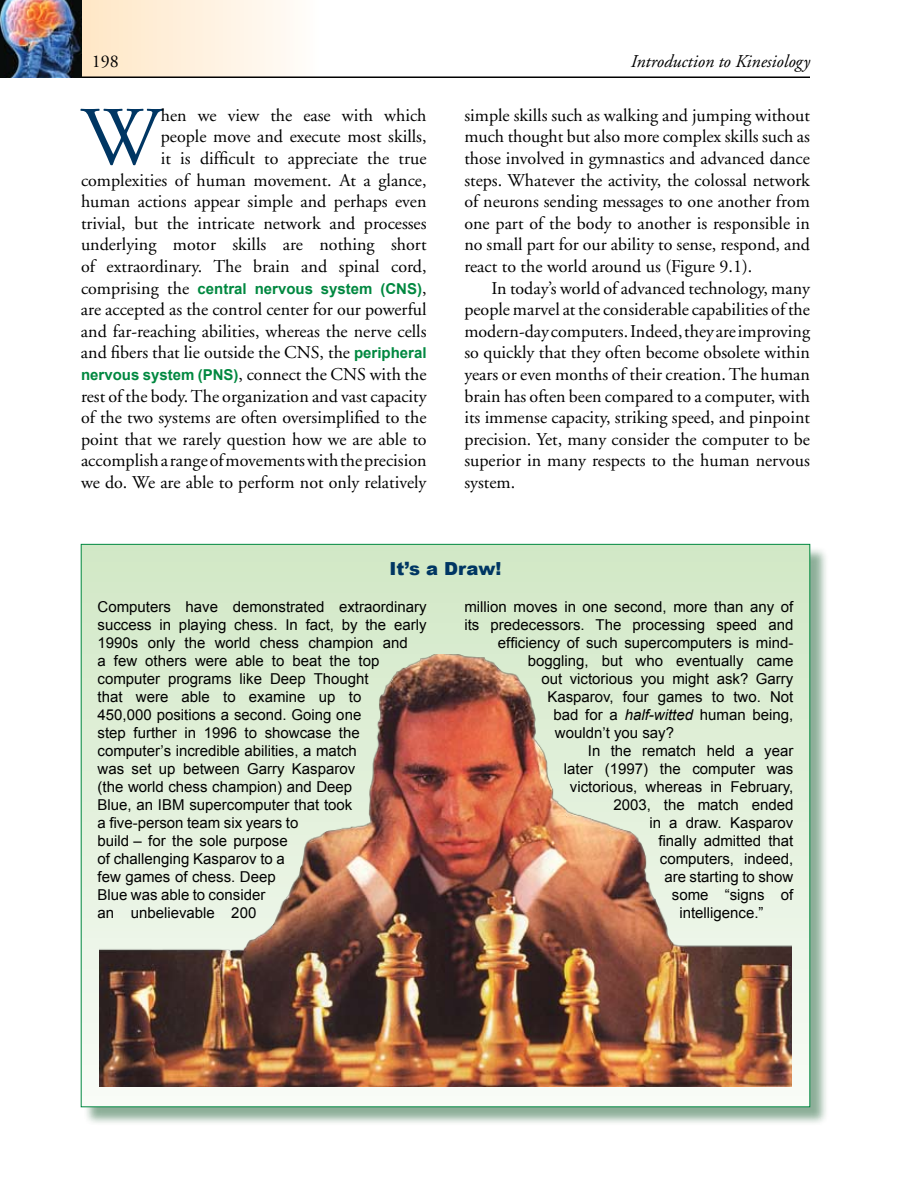
<style>
.page{position:relative;width:918px;height:1188px;background:#fff}
.page>*{position:absolute;margin:0;border:0;box-sizing:border-box;transform-origin:0 0}
.t1{font:83.1px "Adobe Garamond";color:#003663}
.t2{font:18px/21.6px "Adobe Garamond";color:#000;text-align:justify}
.t3{font:italic 18px "Adobe Garamond";color:#000}
.t4{font:900 18px "Arial";color:#003663}
.t5{font:15px/18px "Arial";color:#000}
.t6{font:700 15px "Arial";color:#008840}
.s1{font-family:"Adobe Garamond";font-weight:400;font-size:18px;color:#000}
.s2{font-family:"Arial";font-weight:700;font-size:15px;color:#008840}
.s3{font-style:italic}
</style>
<div class="page">
<hr style="left:81px;top:77px;width:729px;height:1px;background:#000">
<img style="left:0;top:0;width:81px;height:78px">
<div style="left:81px;top:0;width:277px;height:77px;background:linear-gradient(to right,#ffe6c5,#fff)"></div>
<div style="left:83px;top:546px;width:745px;height:580px;background:#004c1b;opacity:.45"></div>
<div style="left:81px;top:544px;width:729px;height:563px;background:linear-gradient(to bottom,#d3eac8,#f3f4ef)"></div>
<img style="left:99px;top:654px;width:692px;height:433px">
<p class="t2" style="left:92px;top:51px;width:28px">198</p>
<p class="t3" style="left:631px;top:52px;width:181px">Introduction to Kinesiology</p>
<h1 class="t1" style="left:81px;top:93px;width:81px">W</h1>
<p class="t2" style="left:81px;top:105px;width:347px;text-align:right">hen we view the ease with which<br>people move and execute most skills,<br>it is difficult to appreciate the true complexities of human movement. At a glance, human actions appear simple and perhaps even trivial, but the intricate network and processes underlying motor skills are nothing short of extraordinary. The brain and spinal cord,</p>
<p class="t6" style="left:81px;top:278px;width:347px"><span class="s1">comprising the</span> central nervous system (CNS)<span class="s1">,</span></p>
<p class="t2" style="left:81px;top:299px;width:347px">are accepted as the control center for our powerful and far-reaching abilities, whereas the nerve cells and fibers that lie outside the CNS, the <span class="s2">peripheral nervous system (PNS)</span>, connect the CNS with the rest of the body. The organization and vast capacity of the two systems are often oversimplified to the point that we rarely question how we are able to accomplish a range of movements with the precision we do. We are able to perform not only relatively</p>
<p class="t2" style="left:464px;top:105px;width:347px">simple skills such as walking and jumping without much thought but also more complex skills such as those involved in gymnastics and advanced dance steps. Whatever the activity, the colossal network of neurons sending messages to one another from one part of the body to another is responsible in no small part for our ability to sense, respond, and react to the world around us (Figure 9.1).</p>
<p class="t2" style="left:464px;top:277px;width:347px;text-indent:27px">In today’s world of advanced technology, many people marvel at the considerable capabilities of the modern-day computers. Indeed, they are improving so quickly that they often become obsolete within years or even months of their creation. The human brain has often been compared to a computer, with its immense capacity, striking speed, and pinpoint precision. Yet, many consider the computer to be superior in many respects to the human nervous system.</p>
<p class="t4" style="left:390px;top:556px;width:113px">It’s a Draw!</p>
<p class="t5" style="left:98px;top:598px;width:331px">Computers have demonstrated extraordinary success in playing chess. In fact, by the early 1990s only the world chess champion and<br>a few others were able to beat the top computer programs like Deep Thought<br>that were able to examine up to<br>450,000 positions a second. Going one<br>step further in 1996 to showcase the computer’s incredible abilities, a match<br>was set up between Garry Kasparov<br>(the world chess champion) and Deep<br>Blue, an IBM supercomputer that took<br>a five-person team six years to<br>build – for the sole purpose<br>of challenging Kasparov to a<br>few games of chess. Deep<br>Blue was able to consider<br>an unbelievable 200</p>
<p class="t5" style="left:464px;top:598px;width:330px">million moves in one second, more than any of</p>
<p class="t5" style="left:464px;top:616px;width:331px">its predecessors. The processing speed and</p>
<p class="t5" style="left:498px;top:634px;width:297px">efficiency of such supercomputers is mind-</p>
<p class="t5" style="left:528px;top:652px;width:267px">boggling, but who eventually came</p>
<p class="t5" style="left:541px;top:670px;width:254px">out victorious you might ask? Garry</p>
<p class="t5" style="left:547px;top:688px;width:248px">Kasparov, four games to two. Not</p>
<p class="t5" style="left:553px;top:706px;width:242px">bad for a <span class="s3">half-witted</span> human being,</p>
<p class="t5" style="left:555px;top:724px;width:121px">wouldn’t you say?</p>
<p class="t5" style="left:588px;top:742px;width:207px">In the rematch held a year</p>
<p class="t5" style="left:564px;top:760px;width:231px">later (1997) the computer was</p>
<p class="t5" style="left:570px;top:778px;width:225px">victorious, whereas in February,</p>
<p class="t5" style="left:613px;top:796px;width:182px">2003, the match ended</p>
<p class="t5" style="left:649px;top:814px;width:146px">in a draw. Kasparov</p>
<p class="t5" style="left:658px;top:832px;width:137px">finally admitted that</p>
<p class="t5" style="left:660px;top:850px;width:135px">computers, indeed,</p>
<p class="t5" style="left:664px;top:868px;width:131px">are starting to show</p>
<p class="t5" style="left:672px;top:886px;width:123px">some “signs of</p>
<p class="t5" style="left:679px;top:904px;width:86px">intelligence.”</p>
</div>
